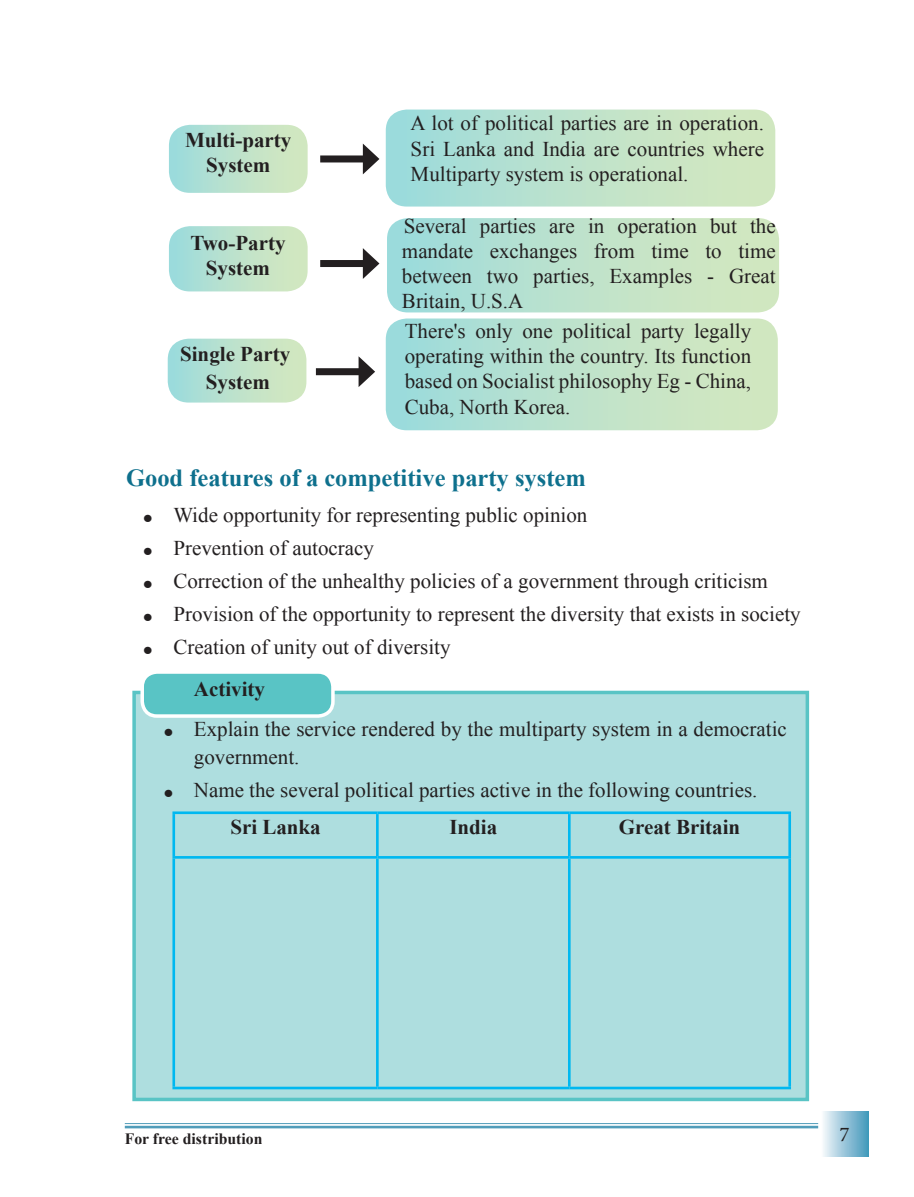
<style>
.page{position:relative;width:914px;height:1197px;background:#fff}
.page>*{position:absolute;margin:0;border:0;box-sizing:border-box;transform-origin:0 0}
.t1{font:700 24.5px "Times New Roman";color:#0e708d}
.t2{font:21px/25.2px "Times New Roman";color:#231f20;text-align:justify}
.t3{font:700 21px/25.2px "Times New Roman";color:#231f20;text-align:center}
.t4{font:21px "Minion Pro";color:#231f20}
.t5{font:700 15.75px "Times New Roman";color:#231f20}
.s1{font-family:"FM Ababld";font-weight:700}
.s2{font-weight:700}
</style>
<div class="page">
<div style="left:820px;top:1111px;width:48px;height:45px;background:linear-gradient(to right,#fcfbfe,#469abd)"></div>
<hr style="left:125px;top:1126px;width:693px;height:2px;background:#509cb9">
<hr style="left:125px;top:1123px;width:693px;height:1px;background:#509cb9">
<div style="left:386px;top:110px;width:389px;height:97px;background:linear-gradient(to right,#9edbdc,#d8e9bd);border-radius:21px"></div>
<div style="left:169px;top:125px;width:138px;height:68px;background:linear-gradient(to right,#9edbdc,#d8e8bd);border-radius:21px"></div>
<div style="left:320px;top:155px;width:49px;height:7px;background:#231f20"></div>
<svg style="left:363px;top:144px;width:16px;height:30px"></svg>
<div style="left:169px;top:226px;width:138px;height:65px;background:linear-gradient(to right,#9edbdc,#d8e8bd);border-radius:21px"></div>
<div style="left:387px;top:218px;width:392px;height:94px;background:linear-gradient(to right,#9edbdc,#d8e9bd);border-radius:21px"></div>
<div style="left:320px;top:260px;width:49px;height:7px;background:#231f20"></div>
<svg style="left:363px;top:248px;width:16px;height:31px"></svg>
<div style="left:168px;top:339px;width:138px;height:64px;background:linear-gradient(to right,#9edbdc,#d8e8bd);border-radius:21px"></div>
<div style="left:386px;top:318px;width:391px;height:112px;background:linear-gradient(to right,#9edbdc,#d8e9bd);border-radius:21px"></div>
<div style="left:316px;top:368px;width:49px;height:7px;background:#231f20"></div>
<svg style="left:358px;top:356px;width:17px;height:31px"></svg>
<div style="left:132px;top:691px;width:677px;height:410px;background:#aededf;border:4px solid #59c4c5"></div>
<div style="left:142px;top:672px;width:191px;height:44px;background:#59c4c5;border-radius:15px"></div>
<div style="left:140px;top:670px;width:195px;height:48px;border:4px solid #fff;border-radius:15px"></div>
<hr style="left:569px;top:811px;width:222px;height:3px;background:#00b8f0">
<hr style="left:788px;top:814px;width:3px;height:42px;background:#00b8f0">
<hr style="left:377px;top:811px;width:192px;height:3px;background:#00b8f0">
<hr style="left:568px;top:814px;width:2px;height:42px;background:#00b8f0">
<hr style="left:172px;top:811px;width:205px;height:3px;background:#00b8f0">
<hr style="left:376px;top:814px;width:2px;height:42px;background:#00b8f0">
<hr style="left:172px;top:814px;width:3px;height:42px;background:#00b8f0">
<hr style="left:569px;top:856px;width:222px;height:3px;background:#00b8f0">
<hr style="left:788px;top:859px;width:3px;height:228px;background:#00b8f0">
<hr style="left:377px;top:856px;width:192px;height:3px;background:#00b8f0">
<hr style="left:568px;top:859px;width:2px;height:228px;background:#00b8f0">
<hr style="left:172px;top:856px;width:205px;height:3px;background:#00b8f0">
<hr style="left:376px;top:859px;width:2px;height:228px;background:#00b8f0">
<hr style="left:172px;top:859px;width:3px;height:228px;background:#00b8f0">
<hr style="left:569px;top:1087px;width:222px;height:2px;background:#00b8f0">
<hr style="left:377px;top:1087px;width:192px;height:2px;background:#00b8f0">
<hr style="left:172px;top:1087px;width:205px;height:2px;background:#00b8f0">
<p class="t3" style="left:185px;top:126px;width:108px">Multi-party<br>System</p>
<p class="t3" style="left:190px;top:229px;width:97px">Two-Party<br>System</p>
<p class="t3" style="left:180px;top:340px;width:112px;line-height:28px">Single Party<br>System</p>
<p class="t2" style="left:410px;top:111px;width:355px">A lot of political parties are in operation.<br>Sri Lanka and India are countries where Multiparty system is operational.</p>
<p class="t2" style="left:402px;top:213px;width:375px">Several parties are in operation but the mandate exchanges from time to time between two parties, Examples - Great Britain, U.S.A</p>
<p class="t2" style="left:404px;top:318px;width:348px">There's only one political party legally operating within the country. Its function based on Socialist philosophy Eg - China, Cuba, North Korea.</p>
<p class="t1" style="left:126px;top:461px;width:461px">Good features of a competitive party system</p>
<p class="t2" style="left:143px;top:498px;width:658px;line-height:32.9px;text-align:left"><span class="s1">²</span> Wide opportunity for representing public opinion<br><span class="s1">²</span> Prevention of autocracy<br><span class="s1">²</span> Correction of the unhealthy policies of a government through criticism<br><span class="s1">²</span> Provision of the opportunity to represent the diversity that exists in society <span class="s1">²</span> Creation of unity out of diversity</p>
<p class="t2" style="left:164px;top:668px;width:624px;line-height:40.6px;text-indent:30px"><span class="s2">Activity<br></span><span class="s1">²</span> Explain the service rendered by the multiparty system in a democratic</p>
<p class="t2" style="left:164px;top:741px;width:595px;line-height:32.9px;text-indent:30px">government.<br><span class="s1">²</span> Name the several political parties active in the following countries.</p>
<p class="t3" style="left:230px;top:814px;width:92px">Sri Lanka</p>
<p class="t3" style="left:449px;top:814px;width:49px">India</p>
<p class="t3" style="left:618px;top:814px;width:123px">Great Britain</p>
<p class="t5" style="left:125px;top:1128px;width:139px">For free distribution</p>
<p class="t4" style="left:839px;top:1120px;width:12px">7</p>
</div>
